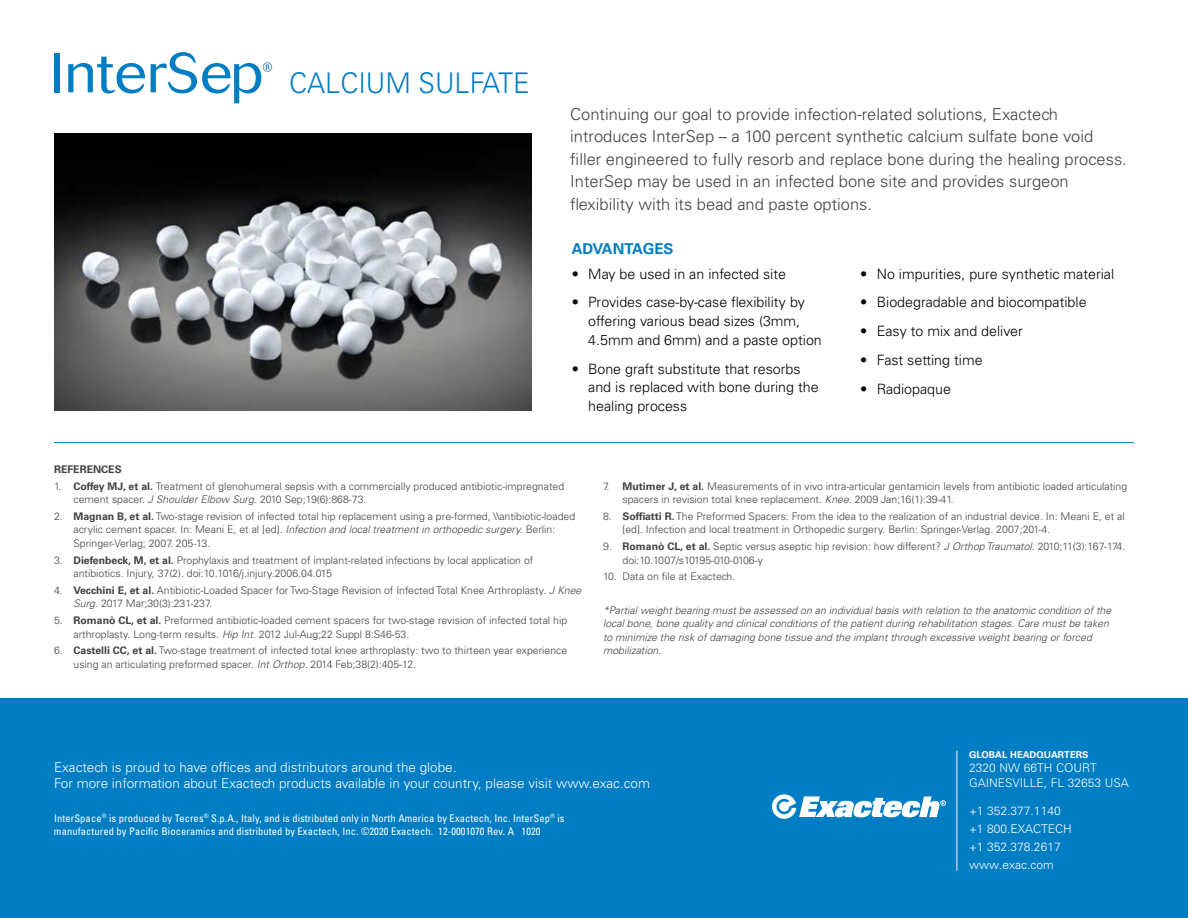
<style>
.page{position:relative;width:1188px;height:918px;background:#fff}
.page>*{position:absolute;margin:0;border:0;box-sizing:border-box;transform-origin:0 0}
.t1{font:300 28.5px "Univers LT Std";color:#007dc3;scale:.95 1}
.t2{font:300 16.5px/22.5px "Univers LT Std";color:#414042}
.t3{font:700 15px "Univers LT Std";color:#007dc3}
.t4{font:300 14.25px/18.8px "Univers LT Std";color:#000}
.t5{font:300 13.5px/16.2px "Univers LT Std";color:#fff}
.t6{font:300 12px/18px "Univers LT Std";color:#fff}
.t7{font:300 10.5px/13.5px "Univers LT Std";color:#414042}
.t8{font:italic 300 10.5px/13.5px "Univers LT Std";color:#414042}
.t9{font:condensed 10.5px/13.5px "Univers LT Std";letter-spacing:.01em;color:#fff}
.t10{font:700 10.5px "Univers LT Std";color:#414042}
.t11{font:700 9.45px "Univers LT Std";color:#fff}
.s1{font-weight:700}
.s2{font-style:italic}
</style>
<div class="page">
<div style="left:0;top:699px;width:1188px;height:219px;background:#007dc3"></div>
<hr style="left:957px;top:751px;width:1px;height:120px;background:#fff">
<svg style="left:772px;top:794px;width:174px;height:25px"></svg>
<hr style="left:54px;top:442px;width:1080px;height:1px;background:#007dc3">
<img style="left:54px;top:133px;width:477px;height:277px">
<div style="left:54px;top:53px;width:6px;height:39px;background:#007dc3"></div>
<svg style="left:68px;top:57px;width:77px;height:36px"></svg>
<svg style="left:151px;top:52px;width:121px;height:51px"></svg>
<h1 class="t1" style="left:289px;top:66px;width:255px">CALCIUM SULFATE</h1>
<p class="t2" style="left:570px;top:103px;width:558px">Continuing our goal to provide infection-related solutions, Exactech introduces InterSep – a 100 percent synthetic calcium sulfate bone void filler engineered to fully resorb and replace bone during the healing process.<br>InterSep may be used in an infected bone site and provides surgeon flexibility with its bead and paste options.</p>
<h3 class="t3" style="left:572px;top:240px;width:103px">ADVANTAGES</h3>
<h3 class="t4" style="left:572px;top:264px;width:216px">• May be used in an infected site</h3>
<h3 class="t4" style="left:588px;top:293px;width:235px;text-indent:-17px">• Provides case-by-case flexibility by offering various bead sizes (3mm,<br>4.5mm and 6mm) and a paste option</h3>
<h3 class="t4" style="left:588px;top:359px;width:232px;text-indent:-17px">• Bone graft substitute that resorbs and is replaced with bone during the healing process</h3>
<h3 class="t4" style="left:860px;top:264px;width:256px">• No impurities, pure synthetic material</h3>
<h3 class="t4" style="left:860px;top:293px;width:228px">• Biodegradable and biocompatible</h3>
<h3 class="t4" style="left:860px;top:322px;width:164px">• Easy to mix and deliver</h3>
<h3 class="t4" style="left:860px;top:350px;width:124px">• Fast setting time</h3>
<h3 class="t4" style="left:860px;top:379px;width:92px">• Radiopaque</h3>
<p class="t10" style="left:54px;top:463px;width:69px">REFERENCES</p>
<p class="t7" style="left:73px;top:479px;width:492px;text-indent:-19px">1. <span class="s1">Coffey MJ, et al.</span> Treatment of glenohumeral sepsis with a commercially produced antibiotic-impregnated cement spacer. <span class="s2">J Shoulder Elbow Surg.</span> 2010 Sep;19(6):868-73.</p>
<p class="t7" style="left:73px;top:509px;width:503px;text-indent:-19px">2. <span class="s1">Magnan B, et al.</span> Two-stage revision of infected total hip replacement using a pre-formed, \\antibiotic-loaded acrylic cement spacer. In: Meani E, et al [ed]. <span class="s2">Infection and local treatment in orthopedic surgery.</span> Berlin:<br>Springer-Verlag; 2007. 205-13.</p>
<p class="t7" style="left:73px;top:553px;width:461px;text-indent:-19px">3. <span class="s1">Diefenbeck, M, et al.</span> Prophylaxis and treatment of implant-related infections by local application of antibiotics. Injury, 37(2). doi:10.1016/j.injury.2006.04.015</p>
<p class="t7" style="left:73px;top:583px;width:509px;text-indent:-19px">4. <span class="s1">Vecchini E, et al.</span> Antibiotic-Loaded Spacer for Two-Stage Revision of Infected Total Knee Arthroplasty. <span class="s2">J Knee<br>Surg.</span> 2017 Mar;30(3):231-237.</p>
<p class="t7" style="left:73px;top:614px;width:495px;text-indent:-19px">5. <span class="s1">Romanò CL, et al.</span> Preformed antibiotic-loaded cement spacers for two-stage revision of infected total hip arthroplasty. Long-term results. <span class="s2">Hip Int.</span> 2012 Jul-Aug;22 Suppl 8:S46-53.</p>
<p class="t7" style="left:73px;top:644px;width:495px;text-indent:-19px">6. <span class="s1">Castelli CC, et al.</span> Two-stage treatment of infected total knee arthroplasty: two to thirteen year experience using an articulating preformed spacer. <span class="s2">Int Orthop.</span> 2014 Feb;38(2):405-12.</p>
<p class="t7" style="left:623px;top:479px;width:506px;text-indent:-19px">7. <span class="s1">Mutimer J, et al.</span> Measurements of in vivo intra-articular gentamicin levels from antibiotic loaded articulating spacers in revision total knee replacement. <span class="s2">Knee.</span> 2009 Jan;16(1):39-41.</p>
<p class="t7" style="left:623px;top:509px;width:504px;text-indent:-19px">8. <span class="s1">Soffiatti R.</span> The Preformed Spacers: From the idea to the realization of an industrial device. In: Meani E, et al [ed]. Infection and local treatment in Orthopedic surgery. Berlin: Springer-Verlag. 2007;201-4.</p>
<p class="t7" style="left:623px;top:540px;width:504px;text-indent:-19px">9. <span class="s1">Romanò CL, et al.</span> Septic versus aseptic hip revision: how different? <span class="s2">J Orthop Traumatol</span>. 2010;11(3):167-174. doi:10.1007/s10195-010-0106-y</p>
<p class="t7" style="left:603px;top:570px;width:134px">10. Data on file at Exactech.</p>
<p class="t8" style="left:603px;top:603px;width:510px">*Partial weight bearing must be assessed on an individual basis with relation to the anatomic condition of the local bone, bone quality and clinical conditions of the patient during rehabilitation stages. Care must be taken to minimize the risk of damaging bone tissue and the implant through excessive weight bearing or forced mobilization.</p>
<p class="t5" style="left:54px;top:759px;width:598px">Exactech is proud to have offices and distributors around the globe.<br>For more information about Exactech products available in your country, please visit www.exac.com</p>
<p class="t9" style="left:54px;top:811px;width:512px">InterSpace<sup>®</sup> is produced by Tecres<sup>®</sup> S.p.A., Italy, and is distributed only in North America by Exactech, Inc. InterSep<sup>®</sup> is manufactured by Pacific Bioceramics and distributed by Exactech, Inc. ©2020 Exactech. 12-0001070 Rev. A 1020</p>
<p class="t11" style="left:969px;top:749px;width:121px">GLOBAL HEADQUARTERS</p>
<p class="t6" style="left:969px;top:761px;width:161px;line-height:14.4px">2320 NW 66TH COURT<br>GAINESVILLE, FL 32653 USA</p>
<p class="t6" style="left:969px;top:802px;width:104px">+1 352.377.1140 +1 800.EXACTECH +1 352.378.2617 www.exac.com</p>
</div>
